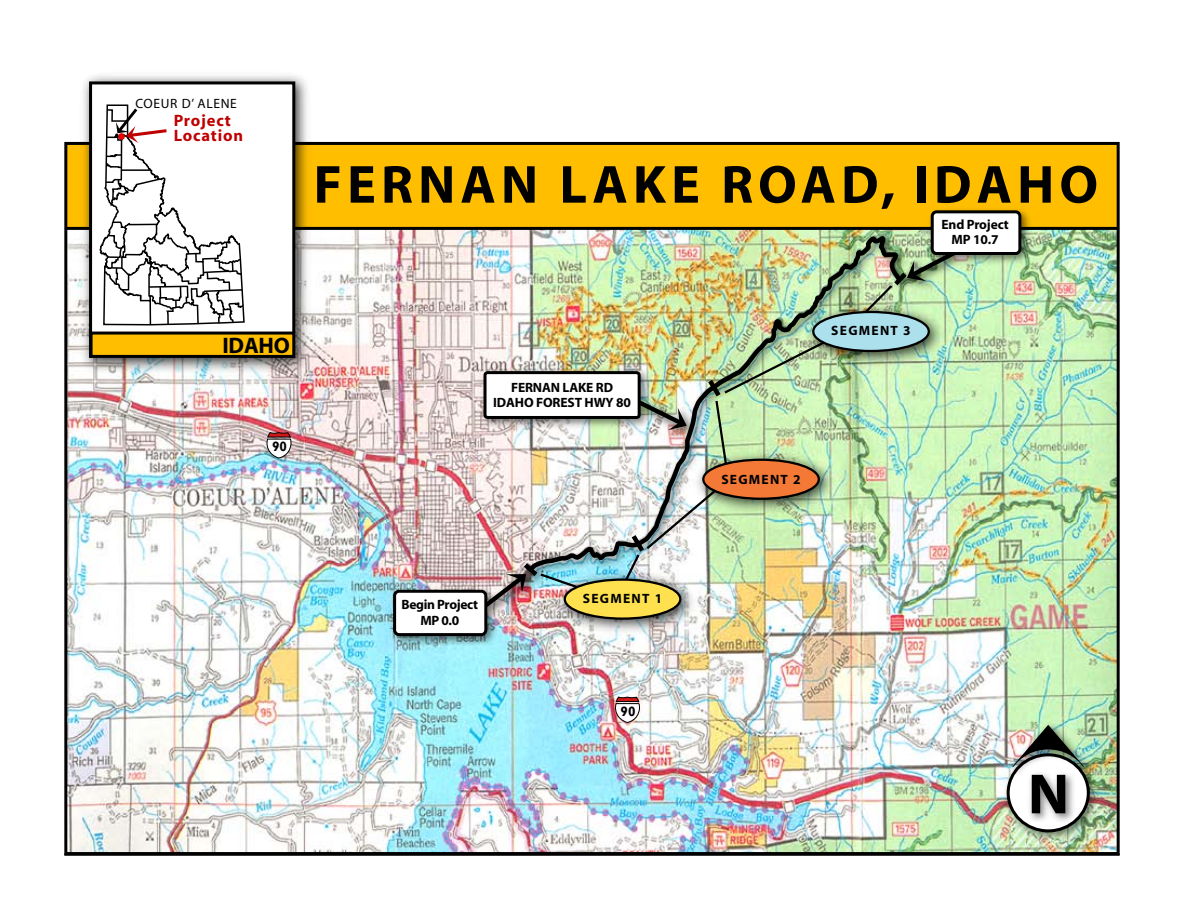
<style>
.page{position:relative;width:1188px;height:918px;background:#fff}
.page>*{position:absolute;margin:0;border:0;box-sizing:border-box;transform-origin:0 0}
.t1{font:700 57px "Myriad";color:#000;scale:1.05 1}
.t2{font:700 54px "Myriad";letter-spacing:.095em;color:#000}
.t3{font:700 22.5px "Myriad";letter-spacing:-.01em;color:#000}
.t4{font:700 16.5px/15px "Myriad";letter-spacing:.05em;color:#bf0000}
.t5{font:700 13.5px/15px "Myriad";letter-spacing:-.01em;color:#000;text-align:center}
.t6{font:700 13.5px "Myriad";letter-spacing:.095em;color:#000}
.t7{font:13.5px "Myriad";letter-spacing:.05em;color:#000}
.t8{font:700 13.5px "Gill Sans";color:#000}
</style>
<div class="page">
<img style="left:64px;top:141px;width:1056px;height:715px">
<img style="left:899px;top:203px;width:137px;height:92px">
<div style="left:932px;top:212px;width:88px;height:42px;background:#fff;border-radius:4px"></div>
<div style="left:931px;top:210px;width:90px;height:45px;border:3px solid #000;border-radius:4px"></div>
<img style="left:386px;top:566px;width:153px;height:84px">
<div style="left:395px;top:591px;width:91px;height:44px;background:#fff;border-radius:4px"></div>
<div style="left:393px;top:590px;width:94px;height:46px;border:3px solid #000;border-radius:4px"></div>
<img style="left:75px;top:75px;width:242px;height:303px">
<svg style="left:88px;top:80px;width:209px;height:279px"></svg>
<div style="left:90px;top:332px;width:205px;height:26px;border:3px solid #000"></div>
<svg style="left:99px;top:104px;width:147px;height:328px"></svg>
<img style="left:999px;top:747px;width:104px;height:99px">
<img style="left:1006px;top:718px;width:91px;height:63px">
<img style="left:1012px;top:725px;width:72px;height:33px">
<img style="left:1012px;top:758px;width:79px;height:83px">
<svg style="left:267px;top:432px;width:24px;height:26px"></svg>
<svg style="left:615px;top:697px;width:25px;height:26px"></svg>
<img style="left:549px;top:611px;width:153px;height:30px">
<svg style="left:565px;top:580px;width:115px;height:39px"></svg>
<div style="left:564px;top:578px;width:117px;height:42px;border:2px solid #000;border-radius:50%"></div>
<img style="left:479px;top:249px;width:480px;height:362px">
<img style="left:798px;top:297px;width:153px;height:75px">
<div style="left:813px;top:312px;width:116px;height:39px;background:#ade0ed;border-radius:50%"></div>
<div style="left:812px;top:311px;width:118px;height:41px;border:2px solid #000;border-radius:50%"></div>
<p class="t7" style="left:135px;top:97px;width:103px">COEUR D’ ALENE</p>
<p class="t4" style="left:174px;top:114px;width:71px">Project<br>Location</p>
<h2 class="t2" style="left:314px;top:157px;width:786px">FERNAN LAKE ROAD, IDAHO</h2>
<p class="t5" style="left:942px;top:217px;width:69px">End Project<br>MP 10.7</p>
<h3 class="t3" style="left:222px;top:334px;width:69px">IDAHO</h3>
<p class="t8" style="left:272px;top:439px;width:16px">90</p>
<p class="t5" style="left:493px;top:380px;width:139px">FERNAN LAKE RD<br>IDAHO FOREST HWY 80</p>
<p class="t6" style="left:831px;top:324px;width:81px">SEGMENT 3</p>
<p class="t6" style="left:721px;top:473px;width:81px">SEGMENT 2</p>
<p class="t5" style="left:402px;top:597px;width:78px;line-height:16.2px">Begin Project<br>MP 0.0</p>
<p class="t6" style="left:583px;top:592px;width:81px">SEGMENT 1</p>
<p class="t8" style="left:621px;top:703px;width:16px">90</p>
<h1 class="t1" style="left:1028px;top:765px;width:41px">N</h1>
</div>
